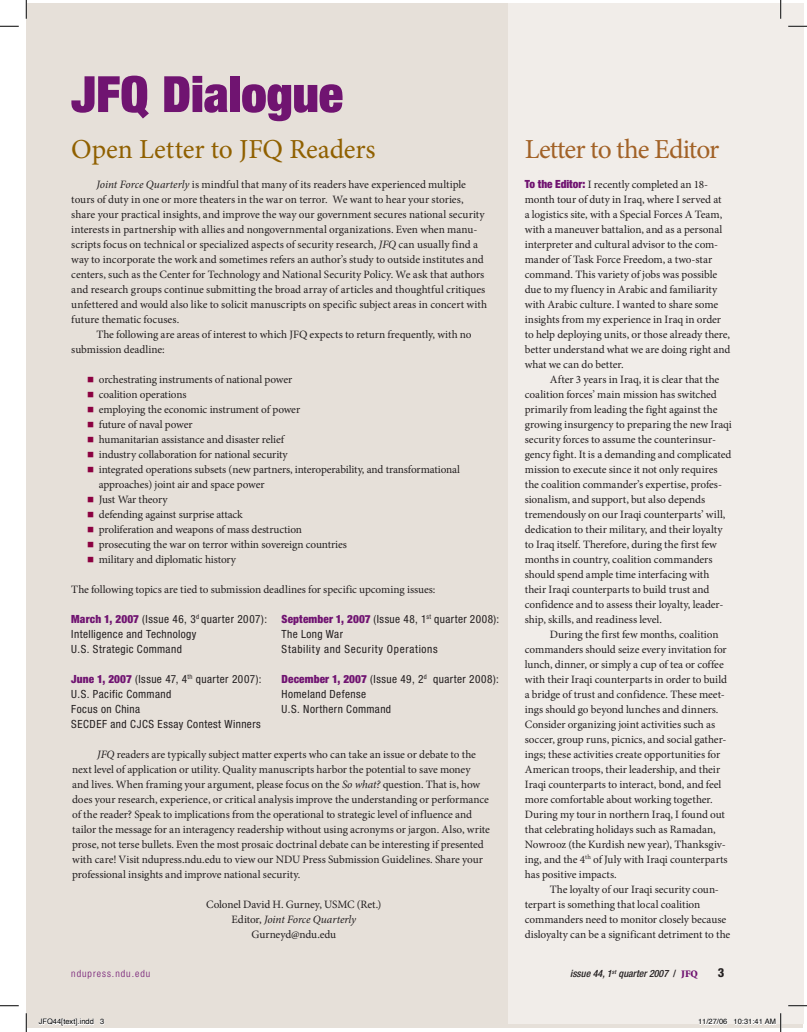
<style>
.page{position:relative;width:807px;height:1032px;background:#fff}
.page>*{position:absolute;margin:0;border:0;box-sizing:border-box;transform-origin:0 0}
.t1{font:900 condensed 50px "Helvetica Neue LT Std";color:#701471}
.t2{font:27.5px "Minion Pro";letter-spacing:-.01em;color:#906000}
.t3{font:27.5px "Minion Pro";letter-spacing:-.035em;color:#a26227}
.t4{font:11.25px/15px "Minion Pro";letter-spacing:-.01em;color:#231f20}
.t5{font:condensed 11.25px/15px "Helvetica Neue LT Std";letter-spacing:.04em;color:#231f20}
.t6{font:italic 500 condensed 10px "Helvetica Neue LT Std";color:#231f20}
.t7{font:300 condensed 10px "Helvetica Neue LT Std";letter-spacing:.1em;color:#701471}
.t8{font:7.5px "Helvetica";color:#000}
.s1{font-style:italic}
.s2{color:#8b0040}
.s3{font-weight:900;color:#701471}
.s4{font-family:"Helvetica Neue LT Std";font-weight:900;font-stretch:condensed;color:#701471}
.s5{font-style:normal}
.s6{font-family:"Minion Std";font-weight:900;font-style:normal;font-stretch:normal;color:#701471}
</style>
<div class="page">
<div style="left:26px;top:4px;width:776px;height:1024px;background:#e6e0d9"></div>
<div style="left:508px;top:4px;width:294px;height:1019px;background:#f1ede9"></div>
<svg style="left:0;top:25px;width:19px;height:2px"></svg>
<svg style="left:788px;top:25px;width:18px;height:2px"></svg>
<svg style="left:0;top:1005px;width:19px;height:1px"></svg>
<svg style="left:788px;top:1004px;width:18px;height:2px"></svg>
<svg style="left:25px;top:0;width:2px;height:19px"></svg>
<svg style="left:25px;top:1013px;width:2px;height:18px"></svg>
<svg style="left:779px;top:0;width:2px;height:19px"></svg>
<svg style="left:38px;top:1018px;width:56px;height:8px"></svg>
<svg style="left:100px;top:1019px;width:4px;height:5px"></svg>
<svg style="left:698px;top:1019px;width:29px;height:5px"></svg>
<svg style="left:733px;top:1013px;width:48px;height:18px"></svg>
<h1 class="t1" style="left:71px;top:62px;width:273px">JFQ Dialogue</h1>
<h2 class="t2" style="left:71px;top:130px;width:306px">Open Letter to JFQ Readers</h2>
<p class="t4" style="left:71px;top:176px;width:417px;text-indent:25px"><span class="s1">Joint Force Quarterly</span> is mindful that many of its readers have experienced multiple tours of duty in one or more theaters in the war on terror. We want to hear your stories, share your practical insights, and improve the way our government secures national security interests in partnership with allies and nongovernmental organizations. Even when manu&shy;scripts focus on technical or specialized aspects of security research, <span class="s1">JFQ</span> can usually find a way to incorporate the work and sometimes refers an author’s study to outside institutes and centers, such as the Center for Technology and National Security Policy. We ask that authors and research groups continue submitting the broad array of articles and thoughtful critiques unfettered and would also like to solicit manuscripts on specific subject areas in concert with future thematic focuses.</p>
<p class="t4" style="left:71px;top:326px;width:401px;text-indent:25px">The following are areas of interest to which JFQ expects to return frequently, with no submission deadline:</p>
<p class="t4" style="left:87px;top:371px;width:206px"><span class="s2">■</span> orchestrating instruments of national power</p>
<p class="t4" style="left:87px;top:386px;width:101px"><span class="s2">■</span> coalition operations</p>
<p class="t4" style="left:87px;top:401px;width:214px"><span class="s2">■</span> employing the economic instrument of power</p>
<p class="t4" style="left:87px;top:416px;width:107px"><span class="s2">■</span> future of naval power</p>
<p class="t4" style="left:87px;top:431px;width:198px"><span class="s2">■</span> humanitarian assistance and disaster relief</p>
<p class="t4" style="left:87px;top:446px;width:202px"><span class="s2">■</span> industry collaboration for national security</p>
<p class="t4" style="left:99px;top:461px;width:362px;text-indent:-12px"><span class="s2">■</span> integrated operations subsets (new partners, interoperability, and transformational approaches) joint air and space power</p>
<p class="t4" style="left:87px;top:491px;width:82px"><span class="s2">■</span> Just War theory</p>
<p class="t4" style="left:87px;top:506px;width:157px"><span class="s2">■</span> defending against surprise attack</p>
<p class="t4" style="left:87px;top:521px;width:216px"><span class="s2">■</span> proliferation and weapons of mass destruction</p>
<p class="t4" style="left:87px;top:536px;width:261px"><span class="s2">■</span> prosecuting the war on terror within sovereign countries</p>
<p class="t4" style="left:87px;top:551px;width:150px"><span class="s2">■</span> military and diplomatic history</p>
<p class="t4" style="left:71px;top:581px;width:365px">The following topics are tied to submission deadlines for specific upcoming issues:</p>
<p class="t5" style="left:71px;top:611px;width:197px"><span class="s3">March 1, 2007</span> (Issue 46, 3<sup>d</sup> quarter 2007):<br>Intelligence and Technology<br>U.S. Strategic Command</p>
<p class="t5" style="left:71px;top:671px;width:192px"><span class="s3">June 1, 2007</span> (Issue 47, 4<sup>th</sup> quarter 2007):<br>U.S. Pacific Command<br>Focus on China<br>SECDEF and CJCS Essay Contest Winners</p>
<h2 class="t3" style="left:524px;top:130px;width:196px">Letter to the Editor</h2>
<p class="t4" style="left:524px;top:176px;width:207px"><span class="s4">To the Editor:</span> I recently completed an 18- month tour of duty in Iraq, where I served at<br>a logistics site, with a Special Forces A Team, with a maneuver battalion, and as a personal interpreter and cultural advisor to the com&shy;mander of Task Force Freedom, a two-star command. This variety of jobs was possible due to my fluency in Arabic and familiarity with Arabic culture. I wanted to share some insights from my experience in Iraq in order to help deploying units, or those already there, better understand what we are doing right and what we can do better.</p>
<p class="t4" style="left:524px;top:371px;width:208px;text-indent:25px">After 3 years in Iraq, it is clear that the coalition forces’ main mission has switched primarily from leading the fight against the growing insurgency to preparing the new Iraqi security forces to assume the counterinsur&shy;gency fight. It is a demanding and complicated mission to execute since it not only requires the coalition commander’s expertise, profes&shy;sionalism, and support, but also depends tremendously on our Iraqi counterparts’ will, dedication to their military, and their loyalty to Iraq itself. Therefore, during the first few months in country, coalition commanders should spend ample time interfacing with their Iraqi counterparts to build trust and confidence and to assess their loyalty, leader&shy;ship, skills, and readiness level.</p>
<p class="t4" style="left:524px;top:626px;width:204px;text-indent:25px">During the first few months, coalition commanders should seize every invitation for lunch, dinner, or simply a cup of tea or coffee with their Iraqi counterparts in order to build a bridge of trust and confidence. These meet&shy;ings should go beyond lunches and dinners.<br>Consider organizing joint activities such as soccer, group runs, picnics, and social gather&shy;ings; these activities create opportunities for American troops, their leadership, and their Iraqi counterparts to interact, bond, and feel more comfortable about working together.<br>During my tour in northern Iraq, I found out that celebrating holidays such as Ramadan, Nowrooz (the Kurdish new year), Thanksgiv&shy;ing, and the 4<sup>th</sup> of July with Iraqi counterparts has positive impacts.</p>
<p class="t4" style="left:524px;top:881px;width:207px;text-indent:25px">The loyalty of our Iraqi security coun&shy;terpart is something that local coalition commanders need to monitor closely because disloyalty can be a significant detriment to the</p>
<p class="t5" style="left:281px;top:611px;width:219px"><span class="s3">September 1, 2007</span> (Issue 48, 1<sup>st</sup> quarter 2008):<br>The Long War<br>Stability and Security Operations</p>
<p class="t5" style="left:281px;top:671px;width:219px"><span class="s3">December 1, 2007</span> (Issue 49, 2<sup>d</sup> quarter 2008):<br>Homeland Defense<br>U.S. Northern Command</p>
<p class="t4" style="left:72px;top:746px;width:419px;text-indent:25px"><span class="s1">JFQ</span> readers are typically subject matter experts who can take an issue or debate to the next level of application or utility. Quality manuscripts harbor the potential to save money and lives. When framing your argument, please focus on the <span class="s1">So what?</span> question. That is, how does your research, experience, or critical analysis improve the understanding or performance of the reader? Speak to implications from the operational to strategic level of influence and tailor the message for an interagency readership without using acronyms or jargon. Also, write prose, not terse bullets. Even the most prosaic doctrinal debate can be interesting if presented with care! Visit ndupress.ndu.edu to view our NDU Press Submission Guidelines. Share your professional insights and improve national security.</p>
<p class="t4" style="left:206px;top:896px;width:177px;text-align:center">Colonel David H. Gurney, USMC (Ret.)<br>Editor, <span class="s1">Joint Force Quarterly<br></span>Gurneyd@ndu.edu</p>
<p class="t7" style="left:71px;top:967px;width:80px">ndupress.ndu.edu</p>
<p class="t6" style="left:570px;top:967px;width:129px">issue 44, 1<sup>st</sup> quarter 2007 <span class="s5">/</span> <span class="s6">JFQ</span></p>
<p class="t8" style="left:39px;top:1015px;width:67px">JFQ44[text].indd 3</p>
<p class="t8" style="left:698px;top:1015px;width:79px">11/27/06 10:31:41 AM</p>
</div>
